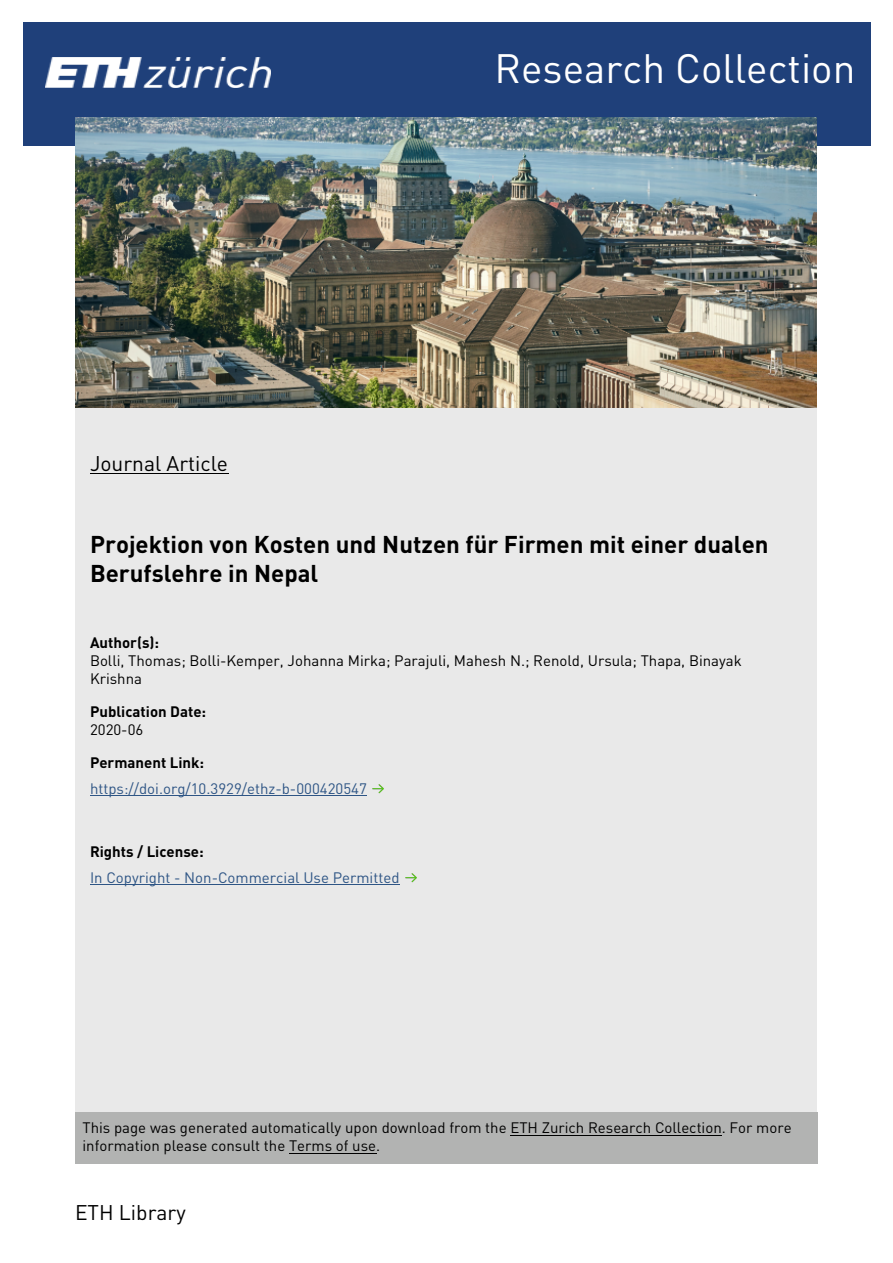
<style>
.page{position:relative;width:893px;height:1263px;background:#fff}
.page>*{position:absolute;margin:0;border:0;box-sizing:border-box;transform-origin:0 0}
.t1{font:40.5px "DIN Pro";color:#fff}
.t2{font:700 24px/28.8px "DIN Pro";color:#000}
.t3{font:21px "DIN Pro";color:#000}
.t4{font:15px/18px "DIN Pro";color:#000}
.t5{font:15px "DIN Pro";color:#2e5585}
.t6{font:700 15px "DIN Pro";color:#000}
</style>
<div class="page">
<div style="left:22px;top:22px;width:848px;height:124px;background:#1f407a"></div>
<img style="left:45px;top:57px;width:225px;height:30px">
<img style="left:75px;top:118px;width:741px;height:290px">
<div style="left:75px;top:408px;width:741px;height:705px;background:#e9e9e9"></div>
<hr style="left:90px;top:473px;width:138px;height:1px;background:#000">
<hr style="left:90px;top:795px;width:277px;height:1px;background:#2e5585">
<img style="left:372px;top:784px;width:12px;height:10px">
<hr style="left:90px;top:884px;width:309px;height:1px;background:#2e5585">
<img style="left:405px;top:873px;width:12px;height:10px">
<div style="left:75px;top:1113px;width:743px;height:51px;background:#b2b3b2"></div>
<hr style="left:510px;top:1135px;width:212px;height:1px;background:#000">
<hr style="left:289px;top:1153px;width:87px;height:1px;background:#000">
<h3 class="t3" style="left:90px;top:447px;width:140px">Journal Article</h3>
<h1 class="t1" style="left:495px;top:36px;width:362px">Research Collection</h1>
<h2 class="t2" style="left:90px;top:527px;width:680px">Projektion von Kosten und Nutzen für Firmen mit einer dualen<br>Berufslehre in Nepal</h2>
<p class="t6" style="left:90px;top:630px;width:71px">Author(s):</p>
<p class="t4" style="left:90px;top:650px;width:653px">Bolli, Thomas; Bolli-Kemper, Johanna Mirka; Parajuli, Mahesh N.; Renold, Ursula; Thapa, Binayak<br>Krishna</p>
<p class="t6" style="left:90px;top:699px;width:118px">Publication Date:</p>
<p class="t4" style="left:90px;top:719px;width:55px">2020-06</p>
<p class="t6" style="left:90px;top:750px;width:116px">Permanent Link:</p>
<p class="t5" style="left:90px;top:777px;width:278px">https://doi.org/10.3929/ethz-b-000420547</p>
<p class="t6" style="left:90px;top:839px;width:115px">Rights / License:</p>
<p class="t5" style="left:90px;top:866px;width:311px">In Copyright - Non-Commercial Use Permitted</p>
<p class="t4" style="left:82px;top:1117px;width:711px">This page was generated automatically upon download from the ETH Zurich Research Collection. For more information please consult the Terms of use.</p>
<h3 class="t3" style="left:75px;top:1195px;width:112px">ETH Library</h3>
</div>
